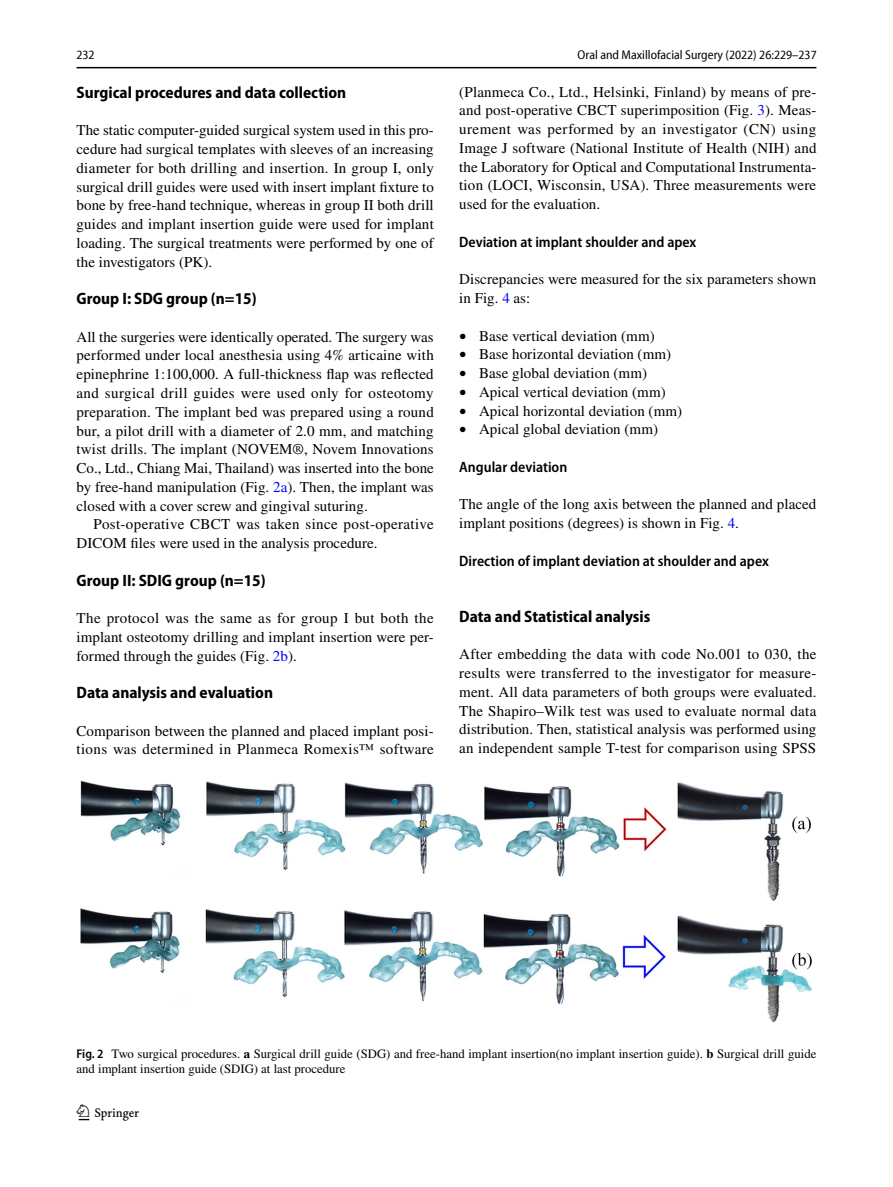
<style>
.page{position:relative;width:893px;height:1187px;background:#fff}
.page>*{position:absolute;margin:0;border:0;box-sizing:border-box;transform-origin:0 0}
.t1{font:22.5px "Springnew Regular 2";color:#000}
.t2{font:700 semi-condensed 16.5px "Myriad Pro";color:#000}
.t3{font:15px/18.8px "STIX";letter-spacing:.005em;color:#000;text-align:justify}
.t4{font:600 semi-condensed 15px "Myriad Pro";color:#000}
.t5{font:12.75px/15px "STIX";color:#000}
.t6{font:semi-condensed 12.75px "Myriad Pro Unic";color:#000}
.s1{color:#00f}
.s2{font-size:14.1px}
.s3{font-family:"Myriad Pro";font-weight:600;font-stretch:semi-condensed}
.s4{font-weight:700}
</style>
<div class="page">
<hr style="left:77px;top:67px;width:739px;height:1px;background:#000">
<img style="left:81px;top:780px;width:731px;height:242px">
<p class="t6" style="left:77px;top:50px;width:20px">232</p>
<p class="t6" style="left:578px;top:50px;width:241px">Oral and Maxillofacial Surgery (2022) 26:229–237</p>
<p class="t2" style="left:77px;top:83px;width:271px">Surgical procedures and data collection</p>
<p class="t3" style="left:77px;top:122px;width:359px">The static computer-guided surgical system used in this pro&shy;cedure had surgical templates with sleeves of an increasing diameter for both drilling and insertion. In group I, only surgical drill guides were used with insert implant fixture to bone by free-hand technique, whereas in group II both drill guides and implant insertion guide were used for implant loading. The surgical treatments were performed by one of the investigators (PK).</p>
<p class="t2" style="left:77px;top:289px;width:182px">Group I: SDG group (n=15)</p>
<p class="t3" style="left:77px;top:328px;width:359px">All the surgeries were identically operated. The surgery was performed under local anesthesia using 4% articaine with epinephrine 1:100,000. A full-thickness flap was reflected and surgical drill guides were used only for osteotomy preparation. The implant bed was prepared using a round bur, a pilot drill with a diameter of 2.0 mm, and matching twist drills. The implant (NOVEM®, Novem Innovations Co., Ltd., Chiang Mai, Thailand) was inserted into the bone by free-hand manipulation (Fig. <span class="s1">2a</span>). Then, the implant was closed with a cover screw and gingival suturing.</p>
<p class="t3" style="left:77px;top:516px;width:359px;text-indent:17px">Post-operative CBCT was taken since post-operative<br>DICOM files were used in the analysis procedure.</p>
<p class="t2" style="left:77px;top:571px;width:191px">Group II: SDIG group (n=15)</p>
<p class="t3" style="left:77px;top:609px;width:359px">The protocol was the same as for group I but both the implant osteotomy drilling and implant insertion were per&shy;formed through the guides (Fig. <span class="s1">2b</span>).</p>
<p class="t2" style="left:77px;top:683px;width:198px">Data analysis and evaluation</p>
<p class="t3" style="left:77px;top:722px;width:359px">Comparison between the planned and placed implant posi&shy;tions was determined in Planmeca Romexis™ software</p>
<p class="t3" style="left:459px;top:83px;width:359px">(Planmeca Co., Ltd., Helsinki, Finland) by means of pre&shy;and post-operative CBCT superimposition (Fig. <span class="s1">3</span>). Meas&shy;urement was performed by an investigator (CN) using Image J software (National Institute of Health (NIH) and the Laboratory for Optical and Computational Instrumenta&shy;tion (LOCI, Wisconsin, USA). Three measurements were used for the evaluation.</p>
<p class="t4" style="left:459px;top:233px;width:239px">Deviation at implant shoulder and apex</p>
<p class="t3" style="left:459px;top:271px;width:359px">Discrepancies were measured for the six parameters shown in Fig. <span class="s1">4</span> as:</p>
<p class="t3" style="left:459px;top:327px;width:197px"><span class="s2">•</span> Base vertical deviation (mm)</p>
<p class="t3" style="left:459px;top:346px;width:213px"><span class="s2">•</span> Base horizontal deviation (mm)</p>
<p class="t3" style="left:459px;top:364px;width:189px"><span class="s2">•</span> Base global deviation (mm)</p>
<p class="t3" style="left:459px;top:383px;width:208px"><span class="s2">•</span> Apical vertical deviation (mm)</p>
<p class="t3" style="left:459px;top:402px;width:224px"><span class="s2">•</span> Apical horizontal deviation (mm)</p>
<p class="t3" style="left:459px;top:421px;width:200px"><span class="s2">•</span> Apical global deviation (mm)</p>
<p class="t4" style="left:459px;top:458px;width:110px">Angular deviation</p>
<p class="t3" style="left:459px;top:496px;width:359px">The angle of the long axis between the planned and placed implant positions (degrees) is shown in Fig. <span class="s1">4</span>.</p>
<p class="t4" style="left:459px;top:552px;width:311px">Direction of implant deviation at shoulder and apex</p>
<p class="t2" style="left:459px;top:607px;width:193px">Data and Statistical analysis</p>
<p class="t3" style="left:459px;top:646px;width:359px">After embedding the data with code No.001 to 030, the results were transferred to the investigator for measure&shy;ment. All data parameters of both groups were evaluated.<br>The Shapiro–Wilk test was used to evaluate normal data distribution. Then, statistical analysis was performed using an independent sample T-test for comparison using SPSS</p>
<p class="t5" style="left:77px;top:1046px;width:741px"><span class="s3">Fig. 2</span> Two surgical procedures. <span class="s4">a</span> Surgical drill guide (SDG) and free-hand implant insertion(no implant insertion guide). <span class="s4">b</span> Surgical drill guide and implant insertion guide (SDIG) at last procedure</p>
<h1 class="t1" style="left:79px;top:1104px;width:62px">1 3</h1>
</div>
